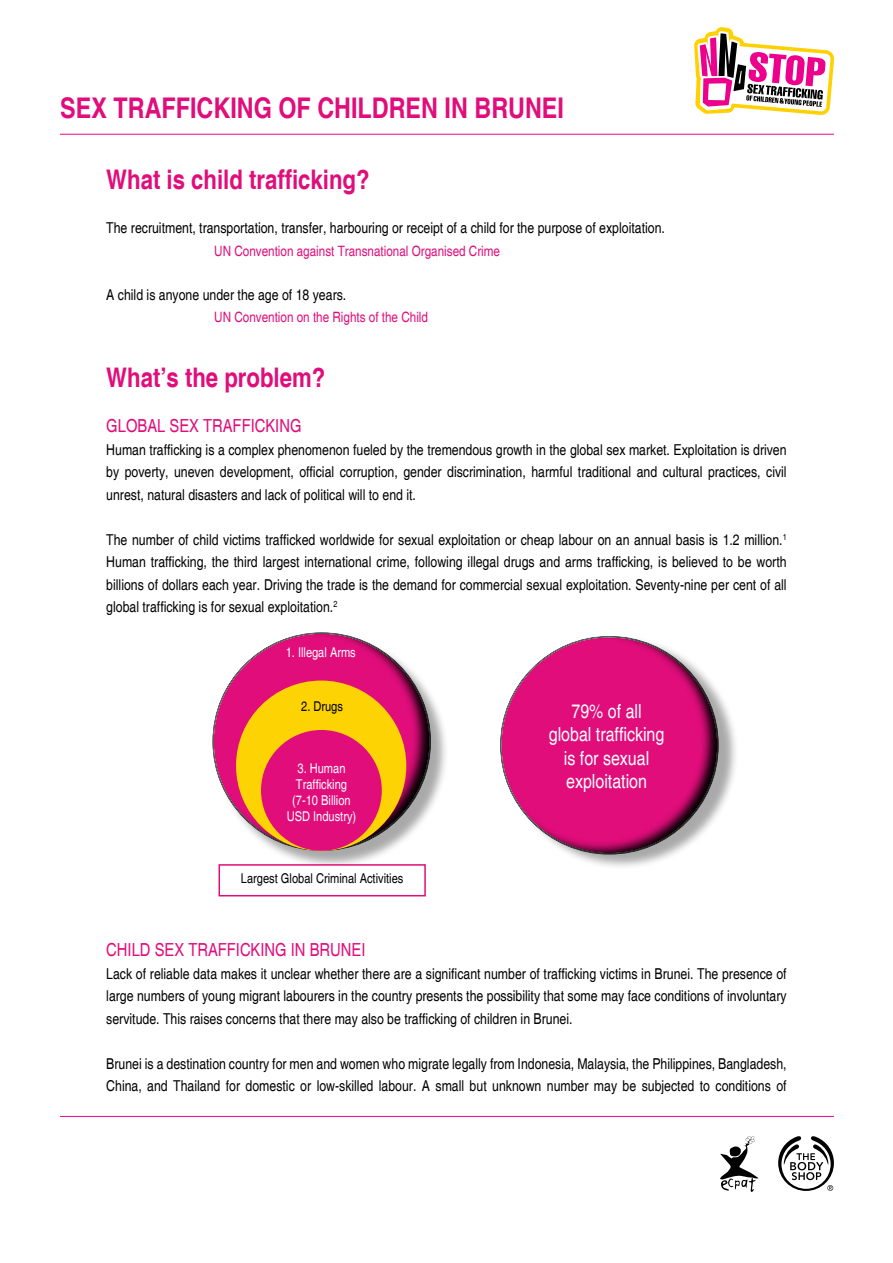
<style>
.page{position:relative;width:893px;height:1263px;background:#fff}
.page>*{position:absolute;margin:0;border:0;box-sizing:border-box;transform-origin:0 0}
.t1{font:700 condensed 28.5px "Helvetica";color:#e00d7b}
.t2{font:700 condensed 27px "Helvetica";color:#e00d7b}
.t3{font:condensed 19.5px/23.4px "Helvetica";color:#fff;text-align:center}
.t4{font:condensed 18px "Helvetica";color:#e00d7b}
.t5{font:condensed 15px/22.5px "Helvetica";color:#000;text-align:justify}
.t6{font:condensed 14.25px "Helvetica";color:#e00d7b}
.t7{font:condensed 13.5px/16.2px "Helvetica";color:#fff;text-align:center}
.t8{font:condensed 13.5px "Helvetica";color:#000}
</style>
<div class="page">
<svg style="left:778px;top:1136px;width:56px;height:55px"></svg>
<hr style="left:60px;top:1116px;width:774px;height:1px;background:#ec008c">
<hr style="left:60px;top:134px;width:774px;height:1px;background:#ec008c">
<svg style="left:694px;top:27px;width:141px;height:87px"></svg>
<svg style="left:719px;top:1136px;width:40px;height:56px"></svg>
<div style="left:215px;top:634px;width:241px;height:242px;background:#000;opacity:.34"></div>
<svg style="left:212px;top:632px;width:222px;height:220px"></svg>
<div style="left:236px;top:680px;width:170px;height:171px;background:#fed304;border-radius:50%"></div>
<div style="left:261px;top:730px;width:121px;height:121px;background:#e00d7b;border-radius:50%"></div>
<div style="left:219px;top:864px;width:207px;height:32px;background:#fff;border:2px solid #e00d7b"></div>
<div style="left:504px;top:635px;width:242px;height:242px;background:#000;opacity:.34"></div>
<svg style="left:500px;top:635px;width:220px;height:220px;fill:#e00d7b"></svg>
<h1 class="t1" style="left:60px;top:91px;width:505px">SEX TRAFFICKING OF CHILDREN IN BRUNEI</h1>
<h2 class="t2" style="left:106px;top:163px;width:265px">What is child trafficking?</h2>
<p class="t5" style="left:106px;top:217px;width:560px">The recruitment, transportation, transfer, harbouring or receipt of a child for the purpose of exploitation.</p>
<p class="t6" style="left:214px;top:242px;width:287px">UN Convention against Transnational Organised Crime</p>
<p class="t5" style="left:106px;top:283px;width:242px">A child is anyone under the age of 18 years.</p>
<p class="t6" style="left:214px;top:309px;width:215px">UN Convention on the Rights of the Child</p>
<h2 class="t2" style="left:106px;top:361px;width:220px">What’s the problem?</h2>
<p class="t4" style="left:106px;top:415px;width:197px">GLOBAL SEX TRAFFICKING</p>
<p class="t5" style="left:106px;top:438px;width:682px">Human trafficking is a complex phenomenon fueled by the tremendous growth in the global sex market. Exploitation is driven by poverty, uneven development, official corruption, gender discrimination, harmful traditional and cultural practices, civil unrest, natural disasters and lack of political will to end it.</p>
<p class="t5" style="left:106px;top:528px;width:682px">The number of child victims trafficked worldwide for sexual exploitation or cheap labour on an annual basis is 1.2 million.<sup>1<br></sup>Human trafficking, the third largest international crime, following illegal drugs and arms trafficking, is believed to be worth billions of dollars each year. Driving the trade is the demand for commercial sexual exploitation. Seventy-nine per cent of all global trafficking is for sexual exploitation.<sup>2</sup></p>
<p class="t7" style="left:286px;top:645px;width:72px">1. Illegal Arms</p>
<p class="t8" style="left:301px;top:698px;width:43px">2. Drugs</p>
<p class="t7" style="left:287px;top:760px;width:71px">3. Human<br>Trafficking (7-10 Billion<br>USD Industry)</p>
<p class="t8" style="left:241px;top:870px;width:164px">Largest Global Criminal Activities</p>
<h3 class="t3" style="left:549px;top:699px;width:117px">79% of all global trafficking is for sexual exploitation</h3>
<p class="t4" style="left:106px;top:939px;width:261px">CHILD SEX TRAFFICKING IN BRUNEI</p>
<p class="t5" style="left:106px;top:962px;width:682px">Lack of reliable data makes it unclear whether there are a significant number of trafficking victims in Brunei. The presence of large numbers of young migrant labourers in the country presents the possibility that some may face conditions of involuntary servitude. This raises concerns that there may also be trafficking of children in Brunei.</p>
<p class="t5" style="left:106px;top:1052px;width:682px">Brunei is a destination country for men and women who migrate legally from Indonesia, Malaysia, the Philippines, Bangladesh,<br>China, and Thailand for domestic or low-skilled labour. A small but unknown number may be subjected to conditions of</p>
</div>
